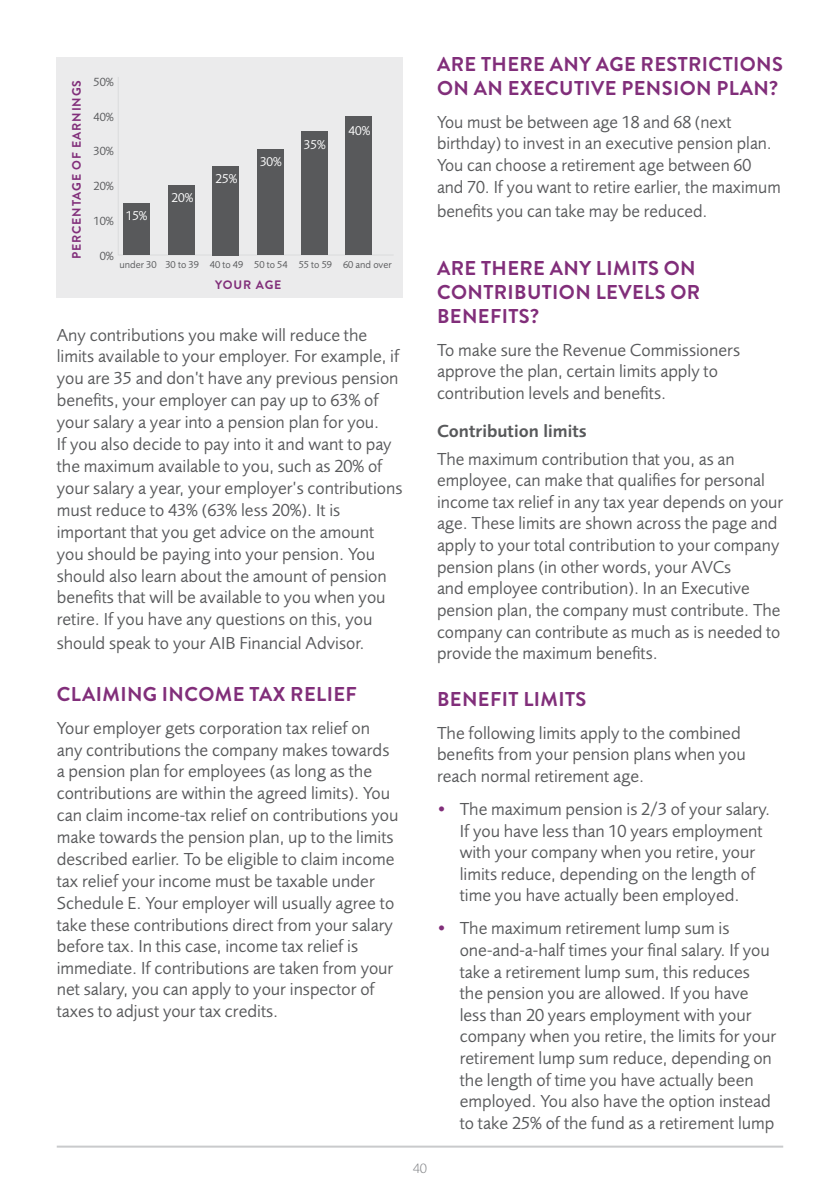
<style>
.page{position:relative;width:840px;height:1191px;background:#fff}
.page>*{position:absolute;margin:0;border:0;box-sizing:border-box;transform-origin:0 0}
.t1{font:700 20px/24px "Brandon Grotesque";letter-spacing:.02em;color:#812e7a}
.t2{font:18px/21.6px "Foundry Sans";color:#58595b}
.t3{font:600 18px "Foundry Sans";color:#58595b}
.t4{font:300 14px "Foundry Sans";color:#888a8d}
.t5{font:13.2px "Foundry Sans";color:#fff}
.t6{font:700 12.2px "Brandon Grotesque";letter-spacing:.07em;color:#812e7a}
.t7{font:12.2px "Foundry Sans";color:#58595b}
.t8{font:10.4px "Foundry Sans";color:#58595b}
.s1{color:#812e7a}
</style>
<div class="page">
<hr style="left:57px;top:1145px;width:725px;height:2px;background:#c9cacc">
<div style="left:57px;top:57px;width:346px;height:241px;background:#ebebec"></div>
<svg style="left:118px;top:77px;width:210px;height:179px"></svg>
<div style="left:123px;top:204px;width:26px;height:51px;background:#58595b"></div>
<div style="left:168px;top:186px;width:27px;height:69px;background:#58595b"></div>
<div style="left:212px;top:166px;width:26px;height:89px;background:#58595b"></div>
<div style="left:257px;top:149px;width:26px;height:106px;background:#58595b"></div>
<div style="left:301px;top:131px;width:26px;height:124px;background:#58595b"></div>
<div style="left:345px;top:116px;width:27px;height:139px;background:#58595b"></div>
<p class="t6" style="left:68px;top:259px;width:180px;rotate:-90deg">PERCENTAGE OF EARNINGS</p>
<p class="t7" style="left:93px;top:75px;width:22px">50%</p>
<p class="t7" style="left:93px;top:110px;width:22px">40%</p>
<p class="t7" style="left:93px;top:145px;width:22px">30%</p>
<p class="t7" style="left:93px;top:179px;width:22px">20%</p>
<p class="t7" style="left:93px;top:214px;width:22px">10%</p>
<p class="t7" style="left:100px;top:249px;width:16px">0%</p>
<p class="t5" style="left:348px;top:123px;width:23px">40%</p>
<p class="t5" style="left:304px;top:137px;width:23px">35%</p>
<p class="t5" style="left:260px;top:154px;width:23px">30%</p>
<p class="t5" style="left:215px;top:171px;width:23px">25%</p>
<p class="t5" style="left:171px;top:190px;width:23px">20%</p>
<p class="t5" style="left:126px;top:209px;width:23px">15%</p>
<p class="t8" style="left:119px;top:259px;width:274px">under 30 30 to 39 40 to 49 50 to 54 55 to 59 60 and over</p>
<p class="t6" style="left:215px;top:276px;width:68px">YOUR AGE</p>
<p class="t2" style="left:57px;top:324px;width:347px">Any contributions you make will reduce the limits available to your employer. For example, if you are 35 and don’t have any previous pension benefits, your employer can pay up to 63% of your salary a year into a pension plan for you.<br>If you also decide to pay into it and want to pay the maximum available to you, such as 20% of your salary a year, your employer’s contributions must reduce to 43% (63% less 20%). It is important that you get advice on the amount you should be paying into your pension. You should also learn about the amount of pension benefits that will be available to you when you retire. If you have any questions on this, you</p>
<p class="t2" style="left:57px;top:632px;width:309px">should speak to your AIB Financial Advisor.</p>
<p class="t1" style="left:57px;top:682px;width:301px">CLAIMING INCOME TAX RELIEF</p>
<p class="t2" style="left:57px;top:717px;width:343px">Your employer gets corporation tax relief on any contributions the company makes towards a pension plan for employees (as long as the contributions are within the agreed limits). You can claim income-tax relief on contributions you make towards the pension plan, up to the limits described earlier. To be eligible to claim income tax relief your income must be taxable under Schedule E. Your employer will usually agree to take these contributions direct from your salary before tax. In this case, income tax relief is immediate. If contributions are taken from your net salary, you can apply to your inspector of taxes to adjust your tax credits.</p>
<p class="t1" style="left:437px;top:52px;width:347px">ARE THERE ANY AGE RESTRICTIONS<br>ON AN EXECUTIVE PENSION PLAN?</p>
<p class="t2" style="left:437px;top:111px;width:345px">You must be between age 18 and 68 (next birthday) to invest in an executive pension plan.<br>You can choose a retirement age between 60 and 70. If you want to retire earlier, the maximum</p>
<p class="t2" style="left:437px;top:200px;width:272px">benefits you can take may be reduced.</p>
<p class="t1" style="left:437px;top:256px;width:264px">ARE THERE ANY LIMITS ON<br>CONTRIBUTION LEVELS OR<br>BENEFITS?</p>
<p class="t2" style="left:437px;top:339px;width:304px">To make sure the Revenue Commissioners approve the plan, certain limits apply to contribution levels and benefits.</p>
<p class="t3" style="left:437px;top:421px;width:151px">Contribution limits</p>
<p class="t2" style="left:437px;top:448px;width:347px">The maximum contribution that you, as an employee, can make that qualifies for personal income tax relief in any tax year depends on your age. These limits are shown across the page and apply to your total contribution to your company pension plans (in other words, your AVCs<br>and employee contribution). In an Executive pension plan, the company must contribute. The company can contribute as much as is needed to provide the maximum benefits.</p>
<p class="t1" style="left:437px;top:687px;width:151px">BENEFIT LIMITS</p>
<p class="t2" style="left:437px;top:722px;width:310px">The following limits apply to the combined benefits from your pension plans when you reach normal retirement age.</p>
<p class="t2" style="left:459px;top:798px;width:312px;text-indent:-23px"><span class="s1">•</span> The maximum pension is 2/3 of your salary.<br>If you have less than 10 years employment with your company when you retire, your limits reduce, depending on the length of time you have actually been employed.</p>
<p class="t2" style="left:459px;top:918px;width:318px;text-indent:-23px"><span class="s1">•</span> The maximum retirement lump sum is one-and-a-half times your final salary. If you take a retirement lump sum, this reduces the pension you are allowed. If you have less than 20 years employment with your company when you retire, the limits for your retirement lump sum reduce, depending on the length of time you have actually been employed. You also have the option instead to take 25% of the fund as a retirement lump</p>
<p class="t4" style="left:413px;top:1160px;width:15px">40</p>
</div>
